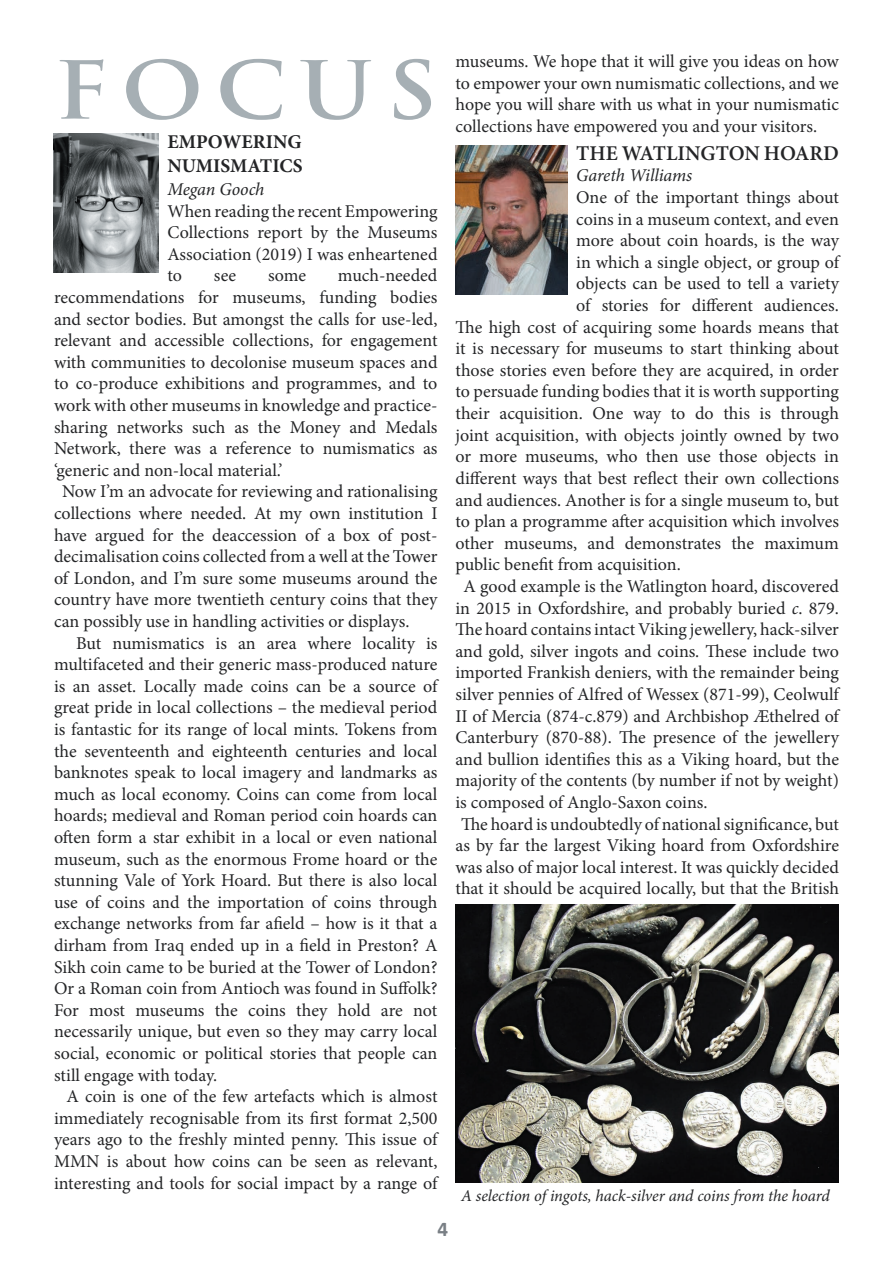
<style>
.page{position:relative;width:893px;height:1263px;background:#fff}
.page>*{position:absolute;margin:0;border:0;box-sizing:border-box;transform-origin:0 0}
.t1{font:700 77.7px "Trajan Pro";letter-spacing:.135em;color:#a6afb4;scale:1.14 1}
.t2{font:600 21px "Minion Pro";color:#242527}
.t3{font:700 21px "Calibri";color:#797f85}
.t4{font:700 19.5px/23.4px "Minion Pro";color:#242527}
.t5{font:18px/21.6px "Minion Pro";color:#242527;text-align:justify}
.t6{font:italic 18px "Minion Pro";letter-spacing:-.01em;color:#242527}
.t7{font:italic 16.5px "Minion Pro";letter-spacing:-.005em;color:#242527}
.s1{font-style:italic}
</style>
<div class="page">
<img style="left:54px;top:134px;width:105px;height:138px">
<img style="left:455px;top:146px;width:113px;height:149px">
<img style="left:455px;top:905px;width:383px;height:278px">
<p class="t5" style="left:455px;top:51px;width:385px">museums. We hope that it will give you ideas on how to empower your own numismatic collections, and we hope you will share with us what in your numismatic collections have empowered you and your visitors.</p>
<p class="t2" style="left:576px;top:139px;width:264px">THE WATLINGTON HOARD</p>
<p class="t6" style="left:576px;top:163px;width:118px">Gareth Williams</p>
<p class="t5" style="left:576px;top:187px;width:264px">One of the important things about</p>
<p class="t5" style="left:576px;top:208px;width:264px">coins in a museum context, and even</p>
<p class="t5" style="left:576px;top:230px;width:264px">more about coin hoards, is the way</p>
<p class="t5" style="left:576px;top:251px;width:264px">in which a single object, or group of</p>
<p class="t5" style="left:576px;top:273px;width:264px">objects can be used to tell a variety</p>
<p class="t5" style="left:576px;top:295px;width:264px">of stories for different audiences.</p>
<p class="t5" style="left:455px;top:316px;width:385px">The high cost of acquiring some hoards means that</p>
<p class="t5" style="left:455px;top:338px;width:385px">it is necessary for museums to start thinking about</p>
<p class="t5" style="left:455px;top:359px;width:385px">those stories even before they are acquired, in order</p>
<p class="t5" style="left:455px;top:381px;width:385px">to persuade funding bodies that it is worth supporting</p>
<p class="t5" style="left:455px;top:403px;width:385px">their acquisition. One way to do this is through</p>
<p class="t5" style="left:455px;top:424px;width:385px">joint acquisition, with objects jointly owned by two</p>
<p class="t5" style="left:455px;top:446px;width:385px">or more museums, who then use those objects in</p>
<p class="t5" style="left:455px;top:467px;width:385px">different ways that best reflect their own collections</p>
<p class="t5" style="left:455px;top:489px;width:385px">and audiences. Another is for a single museum to, but</p>
<p class="t5" style="left:455px;top:511px;width:385px">to plan a programme after acquisition which involves</p>
<p class="t5" style="left:455px;top:532px;width:385px">other museums, and demonstrates the maximum</p>
<p class="t5" style="left:455px;top:554px;width:227px">public benefit from acquisition.</p>
<p class="t5" style="left:464px;top:575px;width:377px">A good example is the Watlington hoard, discovered</p>
<p class="t5" style="left:455px;top:597px;width:385px">in 2015 in Oxfordshire, and probably buried <span class="s1">c</span>. 879.</p>
<p class="t5" style="left:455px;top:619px;width:385px">The hoard contains intact Viking jewellery, hack-silver</p>
<p class="t5" style="left:455px;top:640px;width:385px">and gold, silver ingots and coins. These include two</p>
<p class="t5" style="left:455px;top:662px;width:385px">imported Frankish deniers, with the remainder being</p>
<p class="t5" style="left:455px;top:683px;width:385px">silver pennies of Alfred of Wessex (871-99), Ceolwulf</p>
<p class="t5" style="left:455px;top:705px;width:385px">II of Mercia (874-c.879) and Archbishop Æthelred of</p>
<p class="t5" style="left:455px;top:727px;width:385px">Canterbury (870-88). The presence of the jewellery</p>
<p class="t5" style="left:455px;top:748px;width:385px">and bullion identifies this as a Viking hoard, but the</p>
<p class="t5" style="left:455px;top:770px;width:385px">majority of the contents (by number if not by weight)</p>
<p class="t5" style="left:455px;top:791px;width:253px">is composed of Anglo-Saxon coins.</p>
<p class="t5" style="left:461px;top:813px;width:379px">The hoard is undoubtedly of national significance, but</p>
<p class="t5" style="left:455px;top:835px;width:385px">as by far the largest Viking hoard from Oxfordshire</p>
<p class="t5" style="left:455px;top:856px;width:385px">was also of major local interest. It was quickly decided</p>
<p class="t5" style="left:455px;top:878px;width:385px">that it should be acquired locally, but that the British</p>
<h1 class="t1" style="left:54px;top:42px;width:338px">FOCUS</h1>
<p class="t4" style="left:167px;top:130px;width:137px">EMPOWERING<br>NUMISMATICS</p>
<p class="t6" style="left:167px;top:177px;width:99px">Megan Gooch</p>
<p class="t5" style="left:167px;top:200px;width:271px">When reading the recent Empowering Collections report by the Museums Association (2019) I was enheartened to</p>
<p class="t5" style="left:214px;top:265px;width:24px">see</p>
<p class="t5" style="left:268px;top:265px;width:40px">some</p>
<p class="t5" style="left:338px;top:265px;width:101px">much-needed</p>
<p class="t5" style="left:54px;top:286px;width:385px">recommendations for museums, funding bodies</p>
<p class="t5" style="left:54px;top:308px;width:385px">and sector bodies. But amongst the calls for use-led,</p>
<p class="t5" style="left:54px;top:330px;width:385px">relevant and accessible collections, for engagement</p>
<p class="t5" style="left:54px;top:351px;width:385px">with communities to decolonise museum spaces and</p>
<p class="t5" style="left:54px;top:373px;width:385px">to co-produce exhibitions and programmes, and to</p>
<p class="t5" style="left:54px;top:394px;width:385px">work with other museums in knowledge and practice-</p>
<p class="t5" style="left:54px;top:416px;width:385px">sharing networks such as the Money and Medals</p>
<p class="t5" style="left:54px;top:438px;width:385px">Network, there was a reference to numismatics as</p>
<p class="t5" style="left:54px;top:459px;width:230px">‘generic and non-local material.’</p>
<p class="t5" style="left:62px;top:481px;width:377px">Now I’m an advocate for reviewing and rationalising</p>
<p class="t5" style="left:54px;top:502px;width:385px">collections where needed. At my own institution I</p>
<p class="t5" style="left:54px;top:524px;width:385px">have argued for the deaccession of a box of post-</p>
<p class="t5" style="left:54px;top:546px;width:385px">decimalisation coins collected from a well at the Tower</p>
<p class="t5" style="left:54px;top:567px;width:385px">of London, and I’m sure some museums around the</p>
<p class="t5" style="left:54px;top:589px;width:385px">country have more twentieth century coins that they</p>
<p class="t5" style="left:54px;top:610px;width:357px">can possibly use in handling activities or displays.</p>
<p class="t5" style="left:76px;top:632px;width:363px">But numismatics is an area where locality is</p>
<p class="t5" style="left:54px;top:654px;width:385px">multifaceted and their generic mass-produced nature</p>
<p class="t5" style="left:54px;top:675px;width:385px">is an asset. Locally made coins can be a source of</p>
<p class="t5" style="left:54px;top:697px;width:385px">great pride in local collections – the medieval period</p>
<p class="t5" style="left:54px;top:718px;width:385px">is fantastic for its range of local mints. Tokens from</p>
<p class="t5" style="left:54px;top:740px;width:385px">the seventeenth and eighteenth centuries and local</p>
<p class="t5" style="left:54px;top:762px;width:385px">banknotes speak to local imagery and landmarks as</p>
<p class="t5" style="left:54px;top:783px;width:385px">much as local economy. Coins can come from local</p>
<p class="t5" style="left:54px;top:805px;width:385px">hoards; medieval and Roman period coin hoards can</p>
<p class="t5" style="left:54px;top:826px;width:385px">often form a star exhibit in a local or even national</p>
<p class="t5" style="left:54px;top:848px;width:385px">museum, such as the enormous Frome hoard or the</p>
<p class="t5" style="left:54px;top:870px;width:385px">stunning Vale of York Hoard. But there is also local</p>
<p class="t5" style="left:54px;top:891px;width:385px">use of coins and the importation of coins through</p>
<p class="t5" style="left:54px;top:913px;width:385px">exchange networks from far afield – how is it that a</p>
<p class="t5" style="left:54px;top:934px;width:385px">dirham from Iraq ended up in a field in Preston? A</p>
<p class="t5" style="left:54px;top:956px;width:385px">Sikh coin came to be buried at the Tower of London?</p>
<p class="t5" style="left:54px;top:978px;width:385px">Or a Roman coin from Antioch was found in Suffolk?</p>
<p class="t5" style="left:54px;top:999px;width:385px">For most museums the coins they hold are not</p>
<p class="t5" style="left:54px;top:1021px;width:385px">necessarily unique, but even so they may carry local</p>
<p class="t5" style="left:54px;top:1042px;width:385px">social, economic or political stories that people can</p>
<p class="t5" style="left:54px;top:1064px;width:165px">still engage with today.</p>
<p class="t5" style="left:67px;top:1086px;width:372px">A coin is one of the few artefacts which is almost</p>
<p class="t5" style="left:54px;top:1107px;width:385px">immediately recognisable from its first format 2,500</p>
<p class="t5" style="left:54px;top:1129px;width:385px">years ago to the freshly minted penny. This issue of</p>
<p class="t5" style="left:54px;top:1150px;width:385px">MMN is about how coins can be seen as relevant,</p>
<p class="t5" style="left:54px;top:1172px;width:385px">interesting and tools for social impact by a range of</p>
<p class="t3" style="left:437px;top:1215px;width:12px">4</p>
<p class="t7" style="left:461px;top:1184px;width:370px">A selection of ingots, hack-silver and coins from the hoard</p>
</div>
